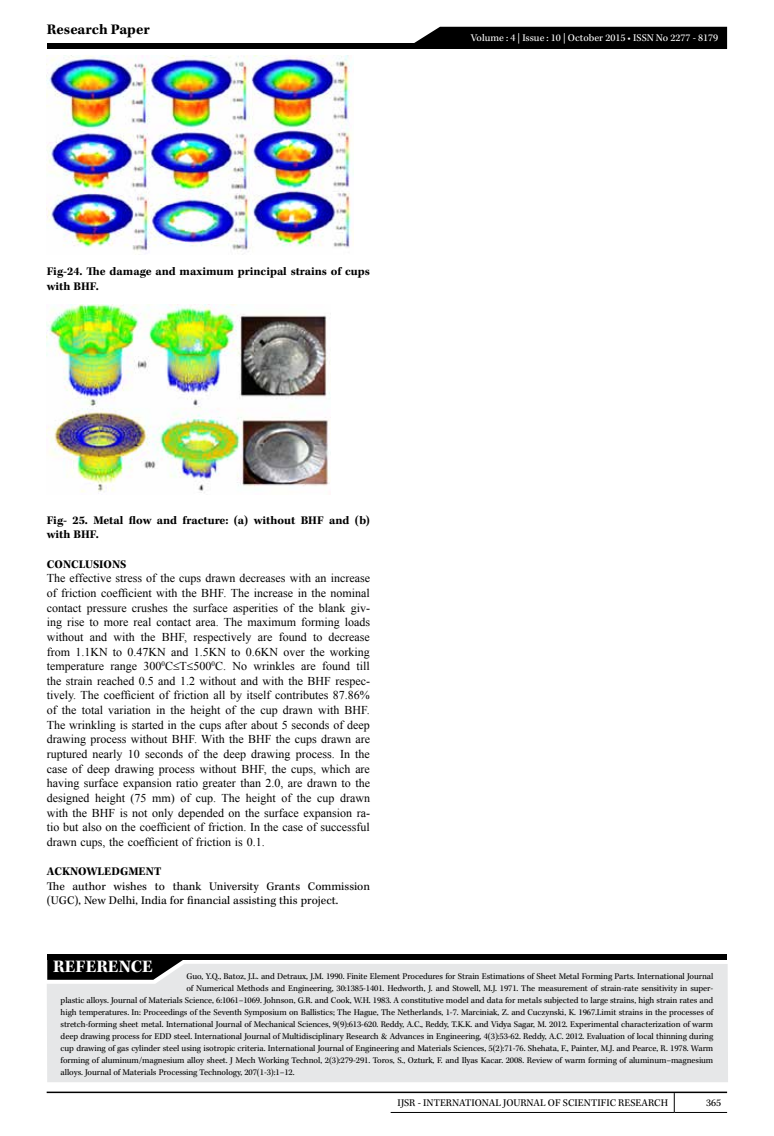
<style>
.page{position:relative;width:774px;height:1136px;background:#fff}
.page>*{position:absolute;margin:0;border:0;box-sizing:border-box;transform-origin:0 0}
.t1{font:700 18px "Kepler Std";letter-spacing:.005em;color:#fff}
.t2{font:700 15px "Kepler Std";color:#000}
.t3{font:12px/14.7px "Times New Roman";color:#000;text-align:justify}
.t4{font:700 12px/14.7px "Kepler Std";color:#000}
.t5{font:12px/14.7px "Kepler Std";color:#000}
.t6{font:10.5px "Kepler Std";color:#000}
.t7{font:10.5px "Kepler Std";color:#fff}
.t8{font:9px "Kepler Std";letter-spacing:-.01em;color:#000}
</style>
<div class="page">
<hr style="left:47px;top:1091px;width:680px;height:1px;background:#000">
<svg style="left:674px;top:1092px;width:1px;height:19px"></svg>
<hr style="left:391px;top:1111px;width:283px;height:1px;background:#000">
<hr style="left:674px;top:1111px;width:53px;height:1px;background:#000">
<div style="left:47px;top:43px;width:680px;height:6px;background:#000"></div>
<div style="left:414px;top:27px;width:313px;height:16px;background:#000"></div>
<img style="left:47px;top:55px;width:305px;height:197px">
<img style="left:47px;top:304px;width:284px;height:190px">
<div style="left:47px;top:964px;width:681px;height:118px;background:#e6e7e8"></div>
<div style="left:47px;top:953px;width:680px;height:6px;background:#000"></div>
<svg style="left:47px;top:959px;width:139px;height:20px;background:#1c1c1d"></svg>
<h2 class="t2" style="left:47px;top:21px;width:104px">Research Paper</h2>
<h3 class="t4" style="left:47px;top:264px;width:325px">Fig-24. The damage and maximum principal strains of cups with BHF.</h3>
<h3 class="t4" style="left:47px;top:513px;width:325px">Fig- 25. Metal flow and fracture: (a) without BHF and (b) with BHF.</h3>
<h3 class="t4" style="left:47px;top:557px;width:81px">CONCLUSIONS</h3>
<p class="t3" style="left:47px;top:570px;width:325px">The effective stress of the cups drawn decreases with an increase of friction coefficient with the BHF. The increase in the nominal contact pressure crushes the surface asperities of the blank giv&shy;ing rise to more real contact area. The maximum forming loads without and with the BHF, respectively are found to decrease from 1.1KN to 0.47KN and 1.5KN to 0.6KN over the working temperature range 300<sup>0</sup>C≤T≤500<sup>0</sup>C. No wrinkles are found till the strain reached 0.5 and 1.2 without and with the BHF respec&shy;tively. The coefficient of friction all by itself contributes 87.86% of the total variation in the height of the cup drawn with BHF.<br>The wrinkling is started in the cups after about 5 seconds of deep drawing process without BHF. With the BHF the cups drawn are ruptured nearly 10 seconds of the deep drawing process. In the case of deep drawing process without BHF, the cups, which are having surface expansion ratio greater than 2.0, are drawn to the designed height (75 mm) of cup. The height of the cup drawn with the BHF is not only depended on the surface expansion ra&shy;tio but also on the coefficient of friction. In the case of successful drawn cups, the coefficient of friction is 0.1.</p>
<h3 class="t4" style="left:47px;top:864px;width:116px">ACKNOWLEDGMENT</h3>
<h3 class="t5" style="left:47px;top:879px;width:325px">The author wishes to thank University Grants Commission (UGC), New Delhi, India for financial assisting this project.</h3>
<p class="t7" style="left:471px;top:32px;width:249px">Volume : 4 | Issue : 10 | October 2015 • ISSN No 2277 - 8179</p>
<h1 class="t1" style="left:53px;top:955px;width:101px">REFERENCE</h1>
<p class="t8" style="left:186px;top:970px;width:528px">Guo, Y.Q., Batoz, J.L. and Detraux, J.M. 1990. Finite Element Procedures for Strain Estimations of Sheet Metal Forming Parts. International Journal</p>
<p class="t8" style="left:186px;top:982px;width:528px">of Numerical Methods and Engineering, 30:1385-1401. Hedworth, J. and Stowell, M.J. 1971. The measurement of strain-rate sensitivity in super-</p>
<p class="t8" style="left:61px;top:994px;width:654px">plastic alloys. Journal of Materials Science, 6:1061–1069. Johnson, G.R. and Cook, W.H. 1983. A constitutive model and data for metals subjected to large strains, high strain rates and</p>
<p class="t8" style="left:61px;top:1006px;width:654px">high temperatures. In: Proceedings of the Seventh Symposium on Ballistics; The Hague, The Netherlands, 1-7. Marciniak, Z. and Cuczynski, K. 1967.Limit strains in the processes of</p>
<p class="t8" style="left:61px;top:1018px;width:654px">stretch-forming sheet metal. International Journal of Mechanical Sciences, 9(9):613-620. Reddy, A.C., Reddy, T.K.K. and Vidya Sagar, M. 2012. Experimental characterization of warm</p>
<p class="t8" style="left:61px;top:1030px;width:654px">deep drawing process for EDD steel. International Journal of Multidisciplinary Research &amp; Advances in Engineering, 4(3):53-62. Reddy, A.C. 2012. Evaluation of local thinning during</p>
<p class="t8" style="left:61px;top:1042px;width:654px">cup drawing of gas cylinder steel using isotropic criteria. International Journal of Engineering and Materials Sciences, 5(2):71-76. Shehata, F., Painter, M.J. and Pearce, R. 1978. Warm</p>
<p class="t8" style="left:61px;top:1054px;width:654px">forming of aluminum/magnesium alloy sheet. J Mech Working Technol, 2(3):279-291. Toros, S., Ozturk, F. and Ilyas Kacar. 2008. Review of warm forming of aluminum–magnesium</p>
<p class="t8" style="left:61px;top:1066px;width:235px">alloys. Journal of Materials Processing Technology, 207(1-3):1–12.</p>
<p class="t6" style="left:398px;top:1097px;width:272px">IJSR - INTERNATIONAL JOURNAL OF SCIENTIFIC RESEARCH</p>
<p class="t6" style="left:706px;top:1097px;width:17px">365</p>
</div>
